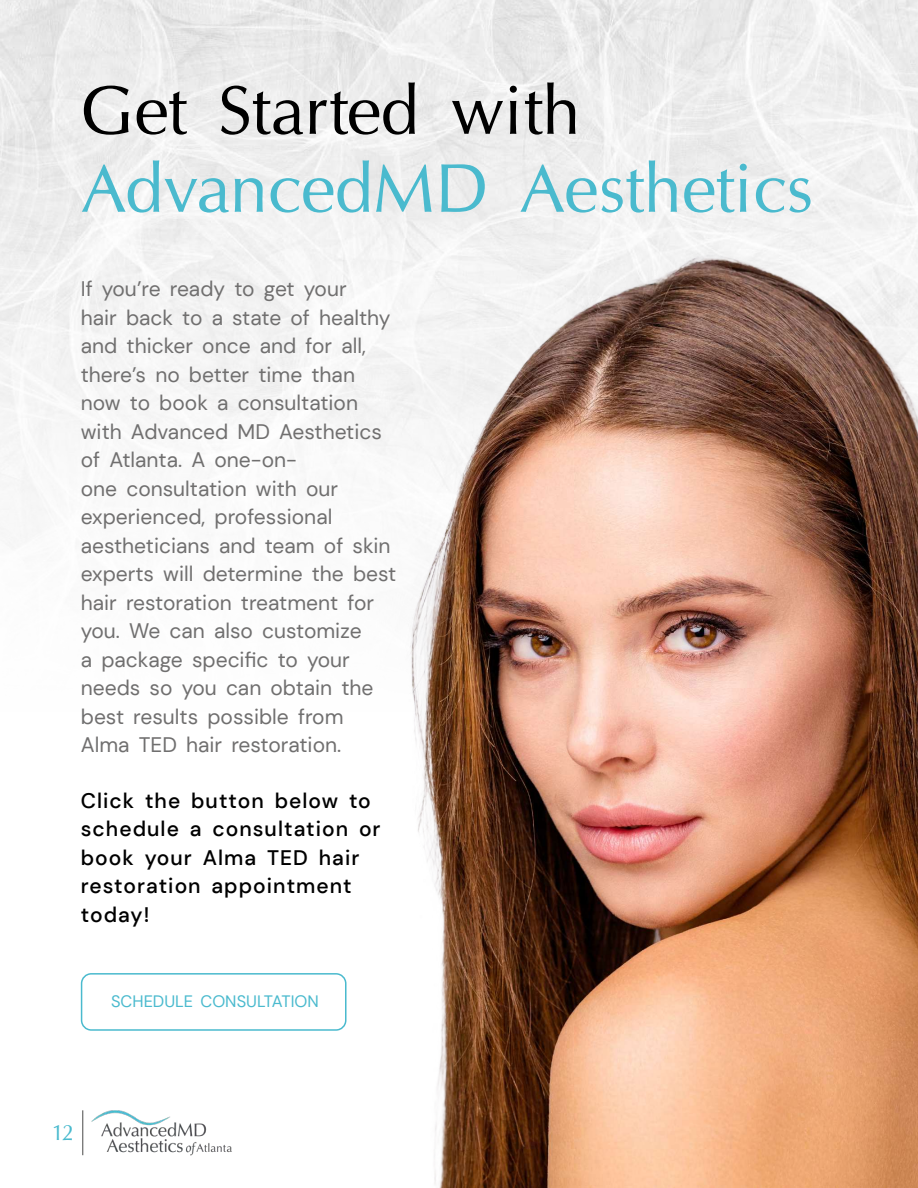
<style>
.page{position:relative;width:918px;height:1188px;background:#fff}
.page>*{position:absolute;margin:0;border:0;box-sizing:border-box;transform-origin:0 0}
.t1{font:69px "URW Classico";color:#4abace}
.t2{font:69px "URW Classico";color:#000}
.t3{font:21.75px "URW Classico";color:#4abace}
.t4{font:21px/28.5px "DM Sans";color:#706f6f}
.t5{font:500 21px/28.5px "DM Sans";letter-spacing:.05em;color:#000}
.t6{font:16.5px "DM Sans";color:#4abace}
</style>
<div class="page">
<img style="left:0;top:0;width:918px;height:543px">
<img style="left:217px;top:227px;width:701px;height:961px">
<div style="left:81px;top:973px;width:266px;height:58px;border:2px solid #4abace;border-radius:10px"></div>
<hr style="left:82px;top:1110px;width:1px;height:45px;background:#4a4a49">
<img style="left:91px;top:1110px;width:142px;height:45px">
<h1 class="t2" style="left:81px;top:82px;width:501px">Get Started with</h1>
<h1 class="t1" style="left:81px;top:160px;width:734px">AdvancedMD Aesthetics</h1>
<p class="t4" style="left:81px;top:276px;width:317px">If you’re ready to get your<br>hair back to a state of healthy and thicker once and for all, there’s no better time than now to book a consultation with Advanced MD Aesthetics of Atlanta. A one-on-<br>one consultation with our experienced, professional aestheticians and team of skin experts will determine the best hair restoration treatment for you. We can also customize<br>a package speci昀椀c to your needs so you can obtain the best results possible from<br>Alma TED hair restoration.</p>
<p class="t5" style="left:81px;top:788px;width:301px">Click the button below to schedule a consultation or book your Alma TED hair restoration appointment today!</p>
<p class="t6" style="left:111px;top:994px;width:209px">SCHEDULE CONSULTATION</p>
<p class="t3" style="left:51px;top:1124px;width:24px">12</p>
</div>
